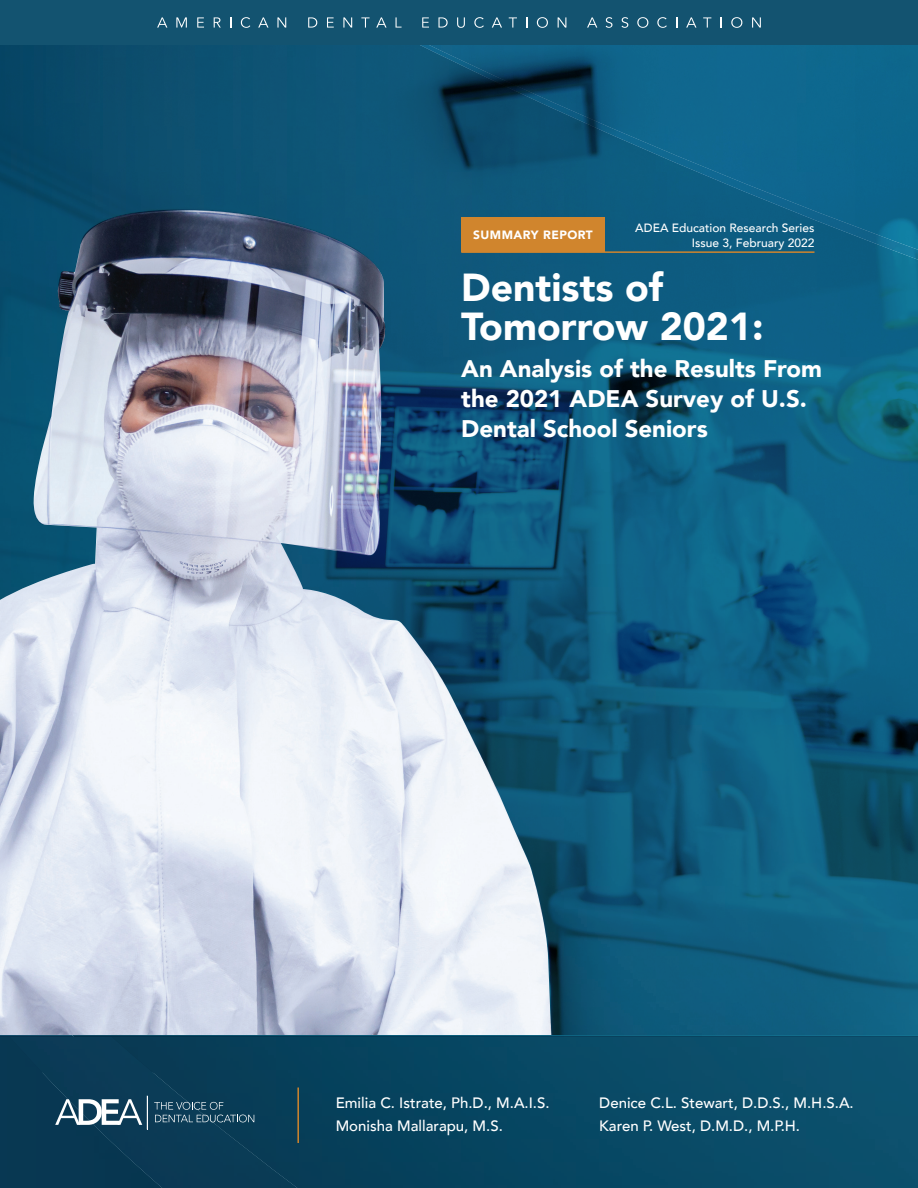
<style>
.page{position:relative;width:918px;height:1188px;background:#fff}
.page>*{position:absolute;margin:0;border:0;box-sizing:border-box;transform-origin:0 0}
.Subtitle{font:900 39px/39px "Avenir";color:#fff}
.Subtitle-2{font:900 24px/30px "Avenir";color:#fff}
.Authors{font:500 15px/22.5px "Avenir";color:#fff}
.Series_Info{font:500 12px/15px "Avenir";color:#fff;text-align:right}
.Report_Type{font:900 12px "Avenir";letter-spacing:.04em;color:#fff}
</style>
<div class="page">
<img style="left:0;top:45px;width:918px;height:991px">
<img style="left:410px;top:45px;width:508px;height:220px">
<img style="left:0;top:210px;width:551px;height:825px">
<div style="left:0;top:0;width:918px;height:45px;background:#135370"></div>
<svg style="left:157px;top:17px;width:10px;height:11px"></svg>
<svg style="left:176px;top:17px;width:11px;height:11px"></svg>
<svg style="left:197px;top:17px;width:7px;height:11px"></svg>
<svg style="left:214px;top:17px;width:7px;height:11px"></svg>
<svg style="left:241px;top:17px;width:9px;height:11px"></svg>
<svg style="left:258px;top:17px;width:11px;height:11px"></svg>
<svg style="left:277px;top:17px;width:9px;height:11px"></svg>
<svg style="left:308px;top:17px;width:9px;height:11px"></svg>
<svg style="left:327px;top:17px;width:7px;height:11px"></svg>
<svg style="left:343px;top:17px;width:9px;height:11px"></svg>
<svg style="left:361px;top:17px;width:9px;height:11px"></svg>
<svg style="left:376px;top:17px;width:11px;height:11px"></svg>
<svg style="left:396px;top:17px;width:6px;height:11px"></svg>
<svg style="left:422px;top:17px;width:7px;height:11px"></svg>
<svg style="left:438px;top:17px;width:10px;height:11px"></svg>
<svg style="left:457px;top:17px;width:8px;height:11px"></svg>
<svg style="left:474px;top:17px;width:10px;height:11px"></svg>
<svg style="left:492px;top:17px;width:10px;height:11px"></svg>
<svg style="left:509px;top:17px;width:8px;height:11px"></svg>
<svg style="left:537px;top:17px;width:11px;height:11px"></svg>
<svg style="left:558px;top:17px;width:8px;height:11px"></svg>
<svg style="left:587px;top:17px;width:10px;height:11px"></svg>
<svg style="left:606px;top:17px;width:6px;height:11px"></svg>
<svg style="left:621px;top:17px;width:7px;height:11px"></svg>
<svg style="left:637px;top:17px;width:11px;height:11px"></svg>
<svg style="left:657px;top:17px;width:10px;height:11px"></svg>
<svg style="left:686px;top:17px;width:10px;height:11px"></svg>
<svg style="left:703px;top:17px;width:8px;height:11px"></svg>
<svg style="left:731px;top:17px;width:11px;height:11px"></svg>
<svg style="left:752px;top:17px;width:9px;height:11px"></svg>
<div style="left:461px;top:217px;width:144px;height:34px;background:#d0852d"></div>
<hr style="left:461px;top:251px;width:353px;height:2px;background:#d0852d">
<div style="left:0;top:1036px;width:918px;height:152px;background:linear-gradient(to right,#073650,#0a526f)"></div>
<hr style="left:297px;top:1088px;width:2px;height:55px;background:#d0852d">
<svg style="left:55px;top:1099px;width:87px;height:26px"></svg>
<hr style="left:147px;top:1096px;width:1px;height:33px;background:#fff">
<svg style="left:154px;top:1102px;width:100px;height:20px;background:#2d576e"></svg>
<p class="Series_Info" style="left:635px;top:220px;width:181px">ADEA Education Research Series<br>Issue 3, February 2022</p>
<p class="Report_Type" style="left:473px;top:225px;width:121px">SUMMARY REPORT</p>
<p class="Subtitle" style="left:461px;top:267px;width:304px">Dentists of<br>Tomorrow 2021:</p>
<p class="Subtitle-2" style="left:461px;top:353px;width:362px">An Analysis of the Results From the 2021 ADEA Survey of U.S.<br>Dental School Seniors</p>
<p class="Authors" style="left:336px;top:1091px;width:215px">Emilia C. Istrate, Ph.D., M.A.I.S.<br>Monisha Mallarapu, M.S.</p>
<p class="Authors" style="left:599px;top:1091px;width:256px">Denice C.L. Stewart, D.D.S., M.H.S.A.<br>Karen P. West, D.M.D., M.P.H.</p>
</div>
